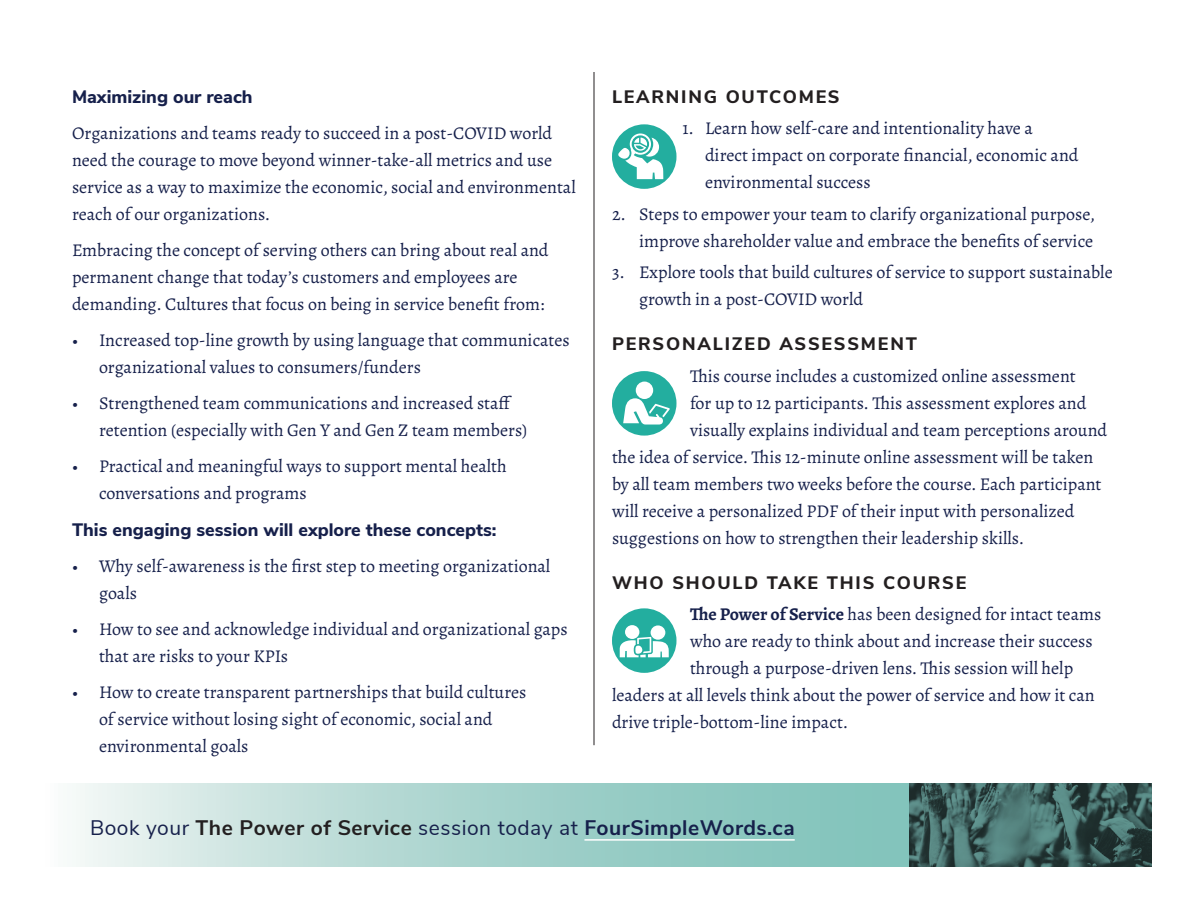
<style>
.page{position:relative;width:1188px;height:918px;background:#fff}
.page>*{position:absolute;margin:0;border:0;box-sizing:border-box;transform-origin:0 0}
.t1{font:21px "Nunito Sans";letter-spacing:.025em;color:#16204b}
.text2{font:18px/27px "Alegreya";color:#16204b}
.text2-2{font:800 18px "Nunito Sans";color:#16204b}
.head4{font:800 18px "Nunito Sans";letter-spacing:.1em;color:#231f20}
.s1{font-weight:700}
.s2{font-weight:700;color:#231f20}
</style>
<div class="page">
<svg style="left:76px;top:783px;width:833px;height:83px"></svg>
<hr style="left:584px;top:839px;width:211px;height:2px;background:#fff">
<img style="left:909px;top:783px;width:243px;height:83px">
<div style="left:612px;top:124px;width:64px;height:65px;background:#23ae9f;border-radius:50%"></div>
<svg style="left:618px;top:133px;width:45px;height:46px"></svg>
<div style="left:612px;top:371px;width:64px;height:65px;background:#23ae9f;border-radius:50%"></div>
<svg style="left:623px;top:398px;width:47px;height:27px"></svg>
<div style="left:636px;top:382px;width:17px;height:17px;background:#fff;border-radius:50%"></div>
<div style="left:612px;top:608px;width:64px;height:65px;background:#23ae9f;border-radius:50%"></div>
<svg style="left:620px;top:637px;width:49px;height:20px"></svg>
<div style="left:625px;top:625px;width:14px;height:14px;background:#fff;border-radius:50%"></div>
<div style="left:651px;top:625px;width:14px;height:15px;background:#fff;border-radius:50%"></div>
<hr style="left:594px;top:72px;width:1px;height:673px;background:#231f20">
<p class="text2-2" style="left:72px;top:83px;width:182px">Maximizing our reach</p>
<p class="text2" style="left:72px;top:119px;width:505px">Organizations and teams ready to succeed in a post-COVID world need the courage to move beyond winner-take-all metrics and use service as a way to maximize the economic, social and environmental reach of our organizations.</p>
<p class="text2" style="left:72px;top:236px;width:478px">Embracing the concept of serving others can bring about real and permanent change that today’s customers and employees are demanding. Cultures that focus on being in service benefit from:</p>
<p class="text2" style="left:99px;top:326px;width:472px;text-indent:-27px">• Increased top-line growth by using language that communicates organizational values to consumers/funders</p>
<p class="text2" style="left:99px;top:389px;width:430px;text-indent:-27px">• Strengthened team communications and increased staff retention (especially with Gen Y and Gen Z team members)</p>
<p class="text2" style="left:99px;top:452px;width:409px;text-indent:-27px">• Practical and meaningful ways to support mental health conversations and programs</p>
<p class="text2-2" style="left:72px;top:517px;width:426px">This engaging session will explore these concepts:</p>
<p class="text2" style="left:99px;top:553px;width:453px;text-indent:-27px">• Why self-awareness is the first step to meeting organizational goals</p>
<p class="text2" style="left:99px;top:616px;width:470px;text-indent:-27px">• How to see and acknowledge individual and organizational gaps that are risks to your KPIs</p>
<p class="text2" style="left:99px;top:679px;width:429px;text-indent:-27px">• How to create transparent partnerships that build cultures of service without losing sight of economic, social and environmental goals</p>
<p class="head4" style="left:612px;top:83px;width:229px">LEARNING OUTCOMES</p>
<p class="text2" style="left:705px;top:115px;width:375px;text-indent:-22px">1. Learn how self-care and intentionality have a direct impact on corporate financial, economic and environmental success</p>
<p class="text2" style="left:612px;top:200px;width:485px;text-align:right">2. Steps to empower your team to clarify organizational purpose, improve shareholder value and embrace the benefits of service</p>
<p class="text2" style="left:639px;top:259px;width:475px;text-indent:-27px">3. Explore tools that build cultures of service to support sustainable growth in a post-COVID world</p>
<p class="head4" style="left:612px;top:331px;width:306px">PERSONALIZED ASSESSMENT</p>
<p class="text2" style="left:690px;top:362px;width:387px">This course includes a customized online assessment</p>
<p class="text2" style="left:690px;top:389px;width:398px">for up to 12 participants. This assessment explores and</p>
<p class="text2" style="left:690px;top:416px;width:419px">visually explains individual and team perceptions around</p>
<p class="text2" style="left:612px;top:443px;width:483px">the idea of service. This 12-minute online assessment will be taken</p>
<p class="text2" style="left:612px;top:470px;width:491px">by all team members two weeks before the course. Each participant</p>
<p class="text2" style="left:612px;top:497px;width:464px">will receive a personalized PDF of their input with personalized</p>
<p class="text2" style="left:612px;top:524px;width:414px">suggestions on how to strengthen their leadership skills.</p>
<p class="head4" style="left:612px;top:569px;width:356px">WHO SHOULD TAKE THIS COURSE</p>
<p class="text2" style="left:690px;top:601px;width:413px"><span class="s1">The Power of Service</span> has been designed for intact teams</p>
<p class="text2" style="left:690px;top:628px;width:404px">who are ready to think about and increase their success</p>
<p class="text2" style="left:690px;top:655px;width:385px">through a purpose-driven lens. This session will help</p>
<p class="text2" style="left:612px;top:682px;width:484px">leaders at all levels think about the power of service and how it can</p>
<p class="text2" style="left:612px;top:709px;width:238px">drive triple-bottom-line impact.</p>
<p class="t1" style="left:90px;top:813px;width:706px">Book your <span class="s2">The Power of Service</span> session today at <span class="s1">FourSimpleWords.ca</span></p>
</div>
